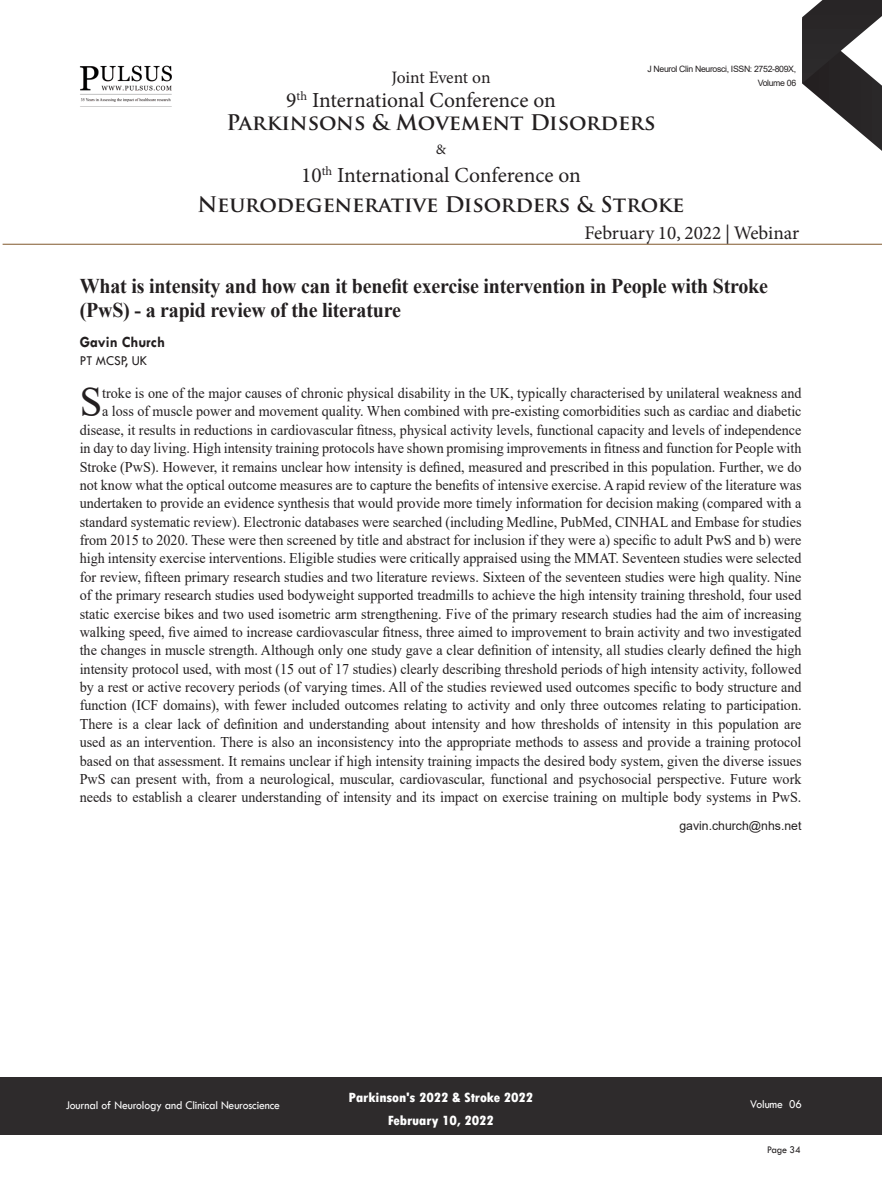
<style>
.page{position:relative;width:882px;height:1197px;background:#fff}
.page>*{position:absolute;margin:0;border:0;box-sizing:border-box;transform-origin:0 0}
.Bio_Heading{font:42.7px "Times New Roman";color:#231f20;scale:.95 1}
.t1{font:21.53px "Minion Pro";letter-spacing:-.005em;color:#231f20}
.t2{font:700 21px/24.5px "Times New Roman";letter-spacing:-.01em;color:#231f20;scale:.95 1}
.t3{font:700 21px "Trajan Pro";color:#231f20}
.t4{font:19.25px "Minion Pro";letter-spacing:-.005em;color:#231f20}
.t5{font:17.5px "Minion Pro";letter-spacing:-.01em;color:#231f20}
.Name{font:700 15.75px "Tw Cen";color:#231f20;scale:.95 1}
.Bio_Heading-2{font:14.88px/18.4px "Times New Roman";color:#231f20;text-align:right;scale:.95 1}
.t6{font:14.53px "Minion Pro";color:#231f20}
.t7{font:800 condensed 14px/22.8px "Tw Cen";letter-spacing:-.01em;color:#fff;text-align:center;scale:1.1 1}
.Affiliation{font:14px "Tw Cen";color:#231f20;scale:.95 1}
.t8{font:12.25px "Tw Cen";letter-spacing:-.01em;color:#fff;scale:.95 1}
.Biography{font:12.25px "Arial";color:#231f20}
.t9{font:10.5px "Tw Cen";letter-spacing:-.02em;color:#231f20;scale:.95 1}
.t10{font:8.75px/14px "Arial";letter-spacing:-.04em;color:#231f20;text-align:right}
</style>
<div class="page">
<svg style="left:802px;top:0;width:80px;height:151px"></svg>
<div style="left:0;top:1077px;width:882px;height:58px;background:#2e2b2c"></div>
<img style="left:79px;top:65px;width:93px;height:42px">
<hr style="left:3px;top:244px;width:879px;height:1px;background:#80572c">
<p class="t10" style="left:647px;top:61px;width:150px">J Neurol Clin Neurosci, ISSN: 2752-809X,<br>Volume 06</p>
<h3 class="t3" style="left:226px;top:109px;width:431px">Parkinsons &amp; Movement Disorders</h3>
<p class="t5" style="left:391px;top:66px;width:101px">Joint Event on</p>
<h2 class="t1" style="left:286px;top:85px;width:271px">9<sup>th</sup> International Conference on</h2>
<p class="t6" style="left:436px;top:139px;width:12px">&amp;</p>
<h2 class="t1" style="left:301px;top:160px;width:281px">10<sup>th</sup> International Conference on</h2>
<h3 class="t3" style="left:198px;top:191px;width:488px">Neurodegenerative Disorders &amp; Stroke</h3>
<p class="t4" style="left:584px;top:220px;width:216px">February 10, 2022 | Webinar</p>
<p class="t2" style="left:80px;top:273px;width:726px">What is intensity and how can it benefit exercise intervention in People with Stroke (PwS) - a rapid review of the literature</p>
<p class="Name" style="left:80px;top:333px;width:91px">Gavin Church</p>
<p class="Affiliation" style="left:80px;top:352px;width:73px">PT MCSP, UK</p>
<p class="Bio_Heading" style="left:80px;top:372px;width:25px">S</p>
<p class="Bio_Heading-2" style="left:80px;top:383px;width:761px">troke is one of the major causes of chronic physical disability in the UK, typically characterised by unilateral weakness and<br>a loss of muscle power and movement quality. When combined with pre-existing comorbidities such as cardiac and diabetic disease, it results in reductions in cardiovascular fitness, physical activity levels, functional capacity and levels of independence in day to day living. High intensity training protocols have shown promising improvements in fitness and function for People with Stroke (PwS). However, it remains unclear how intensity is defined, measured and prescribed in this population. Further, we do not know what the optical outcome measures are to capture the benefits of intensive exercise. A rapid review of the literature was undertaken to provide an evidence synthesis that would provide more timely information for decision making (compared with a standard systematic review). Electronic databases were searched (including Medline, PubMed, CINHAL and Embase for studies from 2015 to 2020. These were then screened by title and abstract for inclusion if they were a) specific to adult PwS and b) were high intensity exercise interventions. Eligible studies were critically appraised using the MMAT. Seventeen studies were selected for review, fifteen primary research studies and two literature reviews. Sixteen of the seventeen studies were high quality. Nine of the primary research studies used bodyweight supported treadmills to achieve the high intensity training threshold, four used static exercise bikes and two used isometric arm strengthening. Five of the primary research studies had the aim of increasing walking speed, five aimed to increase cardiovascular fitness, three aimed to improvement to brain activity and two investigated the changes in muscle strength. Although only one study gave a clear definition of intensity, all studies clearly defined the high intensity protocol used, with most (15 out of 17 studies) clearly describing threshold periods of high intensity activity, followed by a rest or active recovery periods (of varying times. All of the studies reviewed used outcomes specific to body structure and function (ICF domains), with fewer included outcomes relating to activity and only three outcomes relating to participation.<br>There is a clear lack of definition and understanding about intensity and how thresholds of intensity in this population are used as an intervention. There is also an inconsistency into the appropriate methods to assess and provide a training protocol based on that assessment. It remains unclear if high intensity training impacts the desired body system, given the diverse issues PwS can present with, from a neurological, muscular, cardiovascular, functional and psychosocial perspective. Future work needs to establish a clearer understanding of intensity and its impact on exercise training on multiple body systems in PwS.</p>
<p class="Biography" style="left:679px;top:818px;width:124px">gavin.church@nhs.net</p>
<p class="t7" style="left:349px;top:1086px;width:170px">Parkinson's 2022 &amp; Stroke 2022<br>February 10, 2022</p>
<p class="t8" style="left:66px;top:1098px;width:227px">Journal of Neurology and Clinical Neuroscience</p>
<p class="t8" style="left:750px;top:1097px;width:56px">Volume 06</p>
<p class="t9" style="left:767px;top:1143px;width:37px">Page 34</p>
</div>
